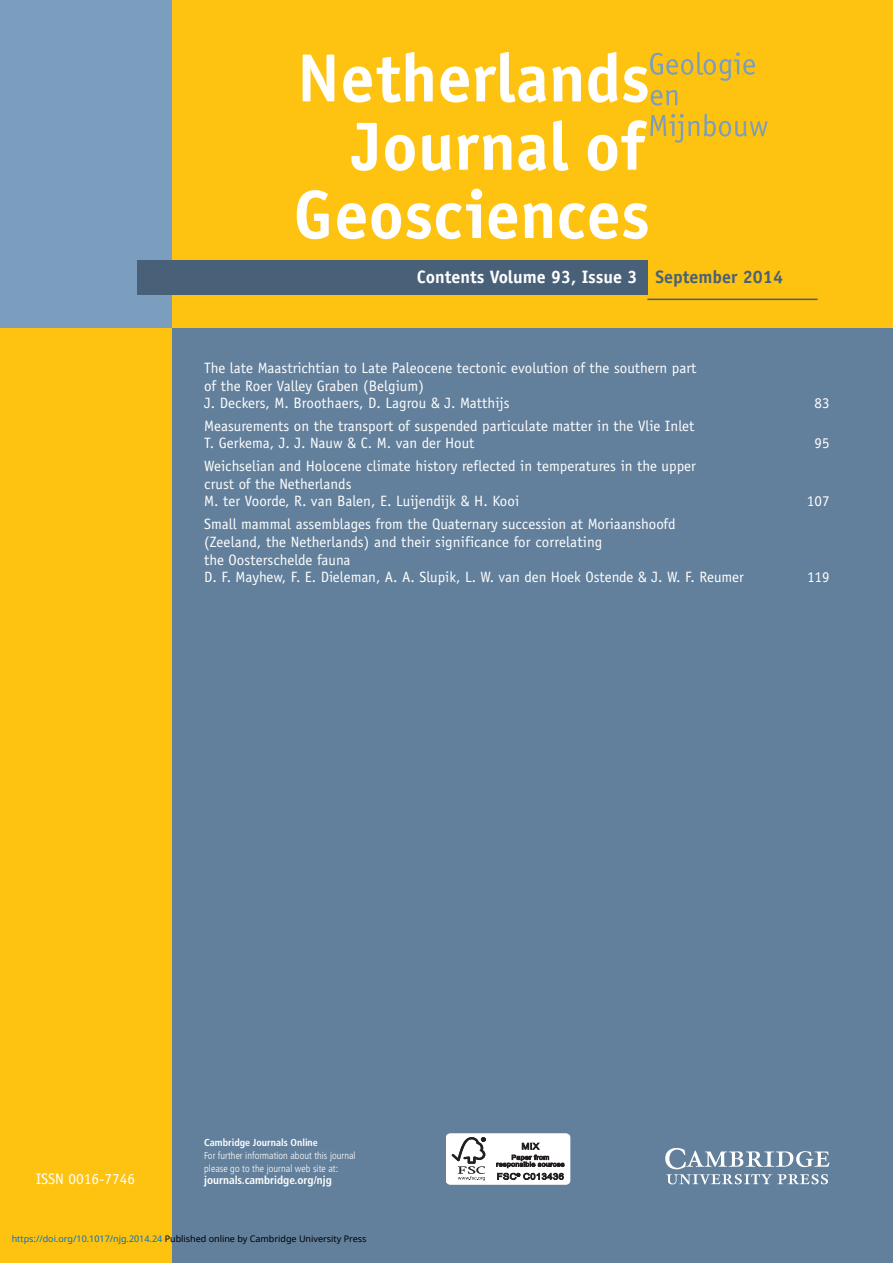
<style>
.page{position:relative;width:893px;height:1263px;background:#fff}
.page>*{position:absolute;margin:0;border:0;box-sizing:border-box;transform-origin:0 0}
.t1{font:700 18px "Officina Sans";color:#fff}
.t2{font:700 18px "Officina Sans";color:#496178}
.t3{font:15.3px "Officina Sans";color:#fff}
.t4{font:15px/18px "Officina Sans";letter-spacing:.005em;color:#fff}
.t5{font:700 condensed 11.4px "Frutiger";color:#fff}
.t6{font:300 condensed 10.05px/12.6px "Frutiger";letter-spacing:.005em;color:#fff}
.t7{font:9px "Noto Sans";color:#000}
.s1{font-weight:700}
.s2{color:#0172cf}
</style>
<div class="page">
<div style="left:172px;top:328px;width:720px;height:935px;background:#627f9b"></div>
<div style="left:172px;top:0;width:720px;height:328px;background:#fec210"></div>
<div style="left:0;top:328px;width:172px;height:935px;background:#fec210"></div>
<hr style="left:647px;top:299px;width:170px;height:1px;background:#496178">
<div style="left:0;top:0;width:172px;height:328px;background:#7b9dbe"></div>
<div style="left:137px;top:260px;width:510px;height:34px;background:#496178"></div>
<svg style="left:297px;top:190px;width:32px;height:49px"></svg>
<svg style="left:337px;top:189px;width:145px;height:50px"></svg>
<svg style="left:488px;top:203px;width:29px;height:36px"></svg>
<svg style="left:523px;top:203px;width:29px;height:35px"></svg>
<svg style="left:559px;top:203px;width:88px;height:36px"></svg>
<svg style="left:302px;top:54px;width:32px;height:47px"></svg>
<svg style="left:343px;top:52px;width:89px;height:51px"></svg>
<svg style="left:440px;top:52px;width:106px;height:51px"></svg>
<svg style="left:552px;top:66px;width:29px;height:35px"></svg>
<svg style="left:588px;top:52px;width:29px;height:51px"></svg>
<svg style="left:351px;top:123px;width:26px;height:48px"></svg>
<svg style="left:385px;top:135px;width:30px;height:36px"></svg>
<svg style="left:422px;top:135px;width:29px;height:36px"></svg>
<svg style="left:457px;top:135px;width:54px;height:35px"></svg>
<svg style="left:518px;top:135px;width:28px;height:36px"></svg>
<svg style="left:553px;top:120px;width:16px;height:51px"></svg>
<svg style="left:587px;top:114px;width:180px;height:57px"></svg>
<svg style="left:623px;top:52px;width:132px;height:54px"></svg>
<svg style="left:665px;top:1148px;width:164px;height:36px"></svg>
<div style="left:446px;top:1133px;width:124px;height:51px;background:#fff;border-radius:4px"></div>
<svg style="left:451px;top:1137px;width:34px;height:43px"></svg>
<svg style="left:496px;top:1142px;width:68px;height:38px"></svg>
<p class="t1" style="left:417px;top:270px;width:222px">Contents Volume 93, Issue 3</p>
<p class="t2" style="left:655px;top:270px;width:129px">September 2014</p>
<p class="t4" style="left:204px;top:360px;width:494px">The late Maastrichtian to Late Paleocene tectonic evolution of the southern part of the Roer Valley Graben (Belgium)</p>
<p class="t4" style="left:204px;top:395px;width:307px">J. Deckers, M. Broothaers, D. Lagrou &amp; J. Matthijs</p>
<p class="t4" style="left:814px;top:395px;width:17px">83</p>
<p class="t4" style="left:204px;top:419px;width:492px;line-height:16.4px">Measurements on the transport of suspended particulate matter in the Vlie Inlet<br>T. Gerkema, J. J. Nauw &amp; C. M. van der Hout</p>
<p class="t4" style="left:814px;top:435px;width:17px">95</p>
<p class="t4" style="left:204px;top:458px;width:493px">Weichselian and Holocene climate history reflected in temperatures in the upper crust of the Netherlands</p>
<p class="t4" style="left:204px;top:493px;width:316px">M. ter Voorde, R. van Balen, E. Luijendijk &amp; H. Kooi</p>
<p class="t4" style="left:806px;top:493px;width:24px">107</p>
<p class="t4" style="left:204px;top:516px;width:473px">Small mammal assemblages from the Quaternary succession at Moriaanshoofd (Zeeland, the Netherlands) and their significance for correlating<br>the Oosterschelde fauna</p>
<p class="t4" style="left:204px;top:569px;width:541px">D. F. Mayhew, F. E. Dieleman, A. A. Slupik, L. W. van den Hoek Ostende &amp; J. W. F. Reumer</p>
<p class="t4" style="left:807px;top:569px;width:24px">119</p>
<p class="t3" style="left:36px;top:1173px;width:101px">ISSN 0016-7746</p>
<p class="t6" style="left:204px;top:1137px;width:153px"><span class="s1">Cambridge Journals Online<br></span>For further information about this journal please go to the journal web site at:</p>
<p class="t5" style="left:204px;top:1176px;width:129px">journals.cambridge.org/njg</p>
<p class="t7" style="left:12px;top:1232px;width:356px"><span class="s2">https://doi.org/10.1017/njg.2014.24</span> Published online by Cambridge University Press</p>
</div>
